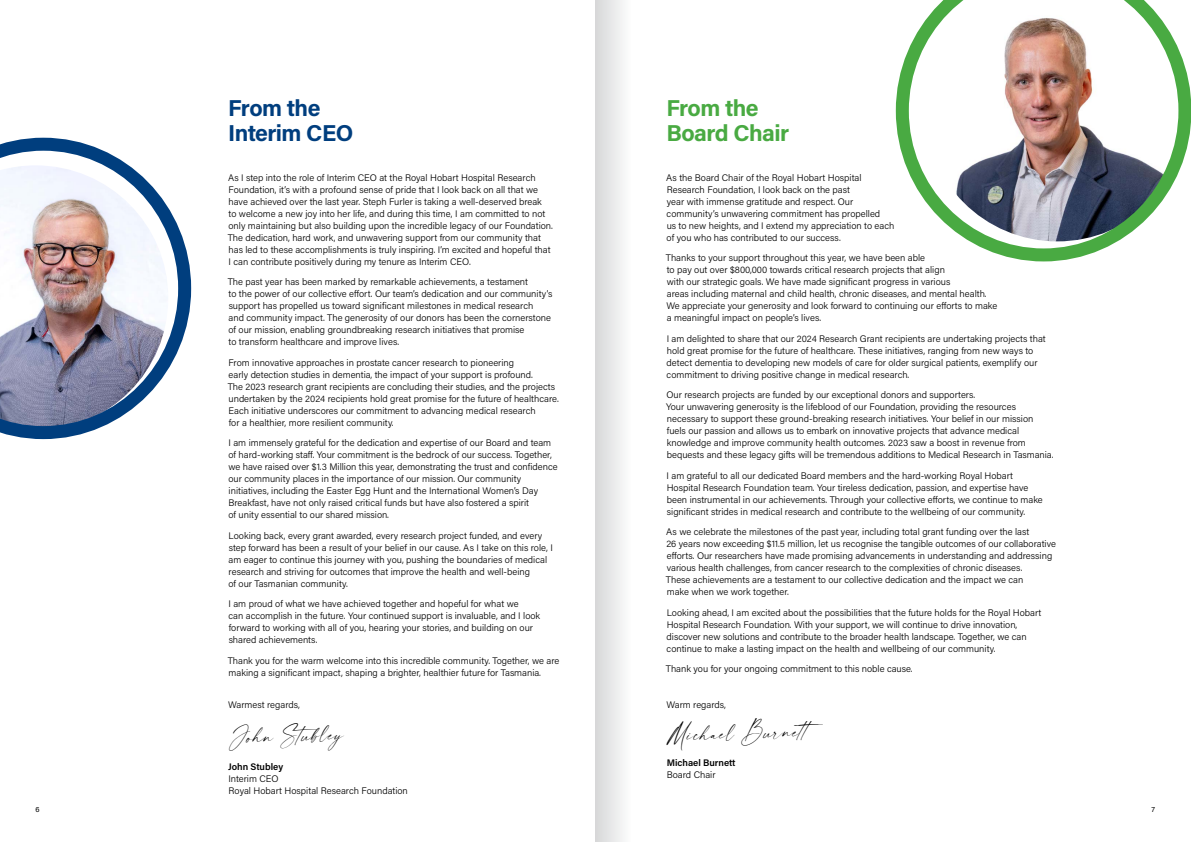
<style>
.page{position:relative;width:1191px;height:842px;background:#fff}
.page>*{position:absolute;margin:0;border:0;box-sizing:border-box;transform-origin:0 0}
.t1{font:700 23px/25px "Acumin Pro";letter-spacing:-.025em;color:#003e7e}
.t2{font:700 23px/25px "Acumin Pro";letter-spacing:-.025em;color:#49aa42}
.t3{font:16.5px "modernline";color:#000}
.t4{font:300 9.5px/12px "Acumin Pro";color:#000}
.t5{font:600 9.5px "Acumin Pro";color:#000}
.t6{font:7.5px "Acumin Pro";color:#000}
</style>
<div class="page">
<img style="left:0;top:138px;width:191px;height:301px">
<svg style="left:895px;top:0;width:296px;height:261px"></svg>
<div style="left:595px;top:0;width:56px;height:842px;background:linear-gradient(to right,#dbdcdc,#fff)"></div>
<h1 class="t1" style="left:228px;top:94px;width:127px">From the<br>Interim CEO</h1>
<h1 class="t2" style="left:666px;top:94px;width:124px">From the<br>Board Chair</h1>
<p class="t4" style="left:228px;top:171px;width:327px">As I step into the role of Interim CEO at the Royal Hobart Hospital Research Foundation, it’s with a profound sense of pride that I look back on all that we have achieved over the last year. Steph Furler is taking a well-deserved break<br>to welcome a new joy into her life, and during this time, I am committed to not only maintaining but also building upon the incredible legacy of our Foundation.<br>The dedication, hard work, and unwavering support from our community that has led to these accomplishments is truly inspiring. I’m excited and hopeful that I can contribute positively during my tenure as Interim CEO.</p>
<p class="t4" style="left:228px;top:276px;width:326px">The past year has been marked by remarkable achievements, a testament<br>to the power of our collective effort. Our team’s dedication and our community’s support has propelled us toward significant milestones in medical research<br>and community impact. The generosity of our donors has been the cornerstone of our mission, enabling groundbreaking research initiatives that promise<br>to transform healthcare and improve lives.</p>
<p class="t4" style="left:228px;top:356px;width:332px">From innovative approaches in prostate cancer research to pioneering<br>early detection studies in dementia, the impact of your support is profound.<br>The 2023 research grant recipients are concluding their studies, and the projects undertaken by the 2024 recipients hold great promise for the future of healthcare.<br>Each initiative underscores our commitment to advancing medical research<br>for a healthier, more resilient community.</p>
<p class="t4" style="left:228px;top:437px;width:331px">I am immensely grateful for the dedication and expertise of our Board and team of hard-working staff. Your commitment is the bedrock of our success. Together, we have raised over $1.3 Million this year, demonstrating the trust and confidence our community places in the importance of our mission. Our community initiatives, including the Easter Egg Hunt and the International Women’s Day Breakfast, have not only raised critical funds but have also fostered a spirit<br>of unity essential to our shared mission.</p>
<p class="t4" style="left:228px;top:529px;width:326px">Looking back, every grant awarded, every research project funded, and every step forward has been a result of your belief in our cause. As I take on this role, I am eager to continue this journey with you, pushing the boundaries of medical research and striving for outcomes that improve the health and well-being<br>of our Tasmanian community.</p>
<p class="t4" style="left:228px;top:597px;width:313px">I am proud of what we have achieved together and hopeful for what we<br>can accomplish in the future. Your continued support is invaluable, and I look forward to working with all of you, hearing your stories, and building on our shared achievements.</p>
<p class="t4" style="left:228px;top:654px;width:333px">Thank you for the warm welcome into this incredible community. Together, we are making a significant impact, shaping a brighter, healthier future for Tasmania.</p>
<p class="t4" style="left:228px;top:698px;width:73px">Warmest regards,</p>
<p class="t4" style="left:666px;top:171px;width:230px">As the Board Chair of the Royal Hobart Hospital Research Foundation, I look back on the past<br>year with immense gratitude and respect. Our community’s unwavering commitment has propelled<br>us to new heights, and I extend my appreciation to each of you who has contributed to our success.</p>
<p class="t4" style="left:666px;top:251px;width:333px">Thanks to your support throughout this year, we have been able<br>to pay out over $800,000 towards critical research projects that align<br>with our strategic goals. We have made significant progress in various<br>areas including maternal and child health, chronic diseases, and mental health.<br>We appreciate your generosity and look forward to continuing our efforts to make a meaningful impact on people’s lives.</p>
<p class="t4" style="left:666px;top:332px;width:380px">I am delighted to share that our 2024 Research Grant recipients are undertaking projects that hold great promise for the future of healthcare. These initiatives, ranging from new ways to detect dementia to developing new models of care for older surgical patients, exemplify our commitment to driving positive change in medical research.</p>
<p class="t4" style="left:666px;top:388px;width:389px">Our research projects are funded by our exceptional donors and supporters.<br>Your unwavering generosity is the lifeblood of our Foundation, providing the resources necessary to support these ground-breaking research initiatives. Your belief in our mission fuels our passion and allows us to embark on innovative projects that advance medical knowledge and improve community health outcomes. 2023 saw a boost in revenue from bequests and these legacy gifts will be tremendous additions to Medical Research in Tasmania.</p>
<p class="t4" style="left:666px;top:469px;width:378px">I am grateful to all our dedicated Board members and the hard-working Royal Hobart Hospital Research Foundation team. Your tireless dedication, passion, and expertise have been instrumental in our achievements. Through your collective efforts, we continue to make significant strides in medical research and contribute to the wellbeing of our community.</p>
<p class="t4" style="left:666px;top:525px;width:391px">As we celebrate the milestones of the past year, including total grant funding over the last<br>26 years now exceeding $11.5 million, let us recognise the tangible outcomes of our collaborative efforts. Our researchers have made promising advancements in understanding and addressing various health challenges, from cancer research to the complexities of chronic diseases.<br>These achievements are a testament to our collective dedication and the impact we can<br>make when we work together.</p>
<p class="t4" style="left:666px;top:606px;width:376px">Looking ahead, I am excited about the possibilities that the future holds for the Royal Hobart Hospital Research Foundation. With your support, we will continue to drive innovation, discover new solutions and contribute to the broader health landscape. Together, we can continue to make a lasting impact on the health and wellbeing of our community.</p>
<p class="t4" style="left:666px;top:662px;width:248px">Thank you for your ongoing commitment to this noble cause.</p>
<p class="t4" style="left:666px;top:698px;width:61px">Warm regards,</p>
<h2 class="t3" style="left:229px;top:729px;width:116px;rotate:-2deg">John Stubley</h2>
<h2 class="t3" style="left:666px;top:727px;width:143px;rotate:-2deg">Michael Burnett</h2>
<p class="t5" style="left:228px;top:760px;width:57px">John Stubley</p>
<p class="t4" style="left:228px;top:772px;width:181px">Interim CEO<br>Royal Hobart Hospital Research Foundation</p>
<p class="t5" style="left:667px;top:756px;width:70px">Michael Burnett</p>
<p class="t4" style="left:666px;top:768px;width:50px">Board Chair</p>
<p class="t6" style="left:35px;top:804px;width:6px">6</p>
<p class="t6" style="left:1151px;top:804px;width:5px">7</p>
</div>
